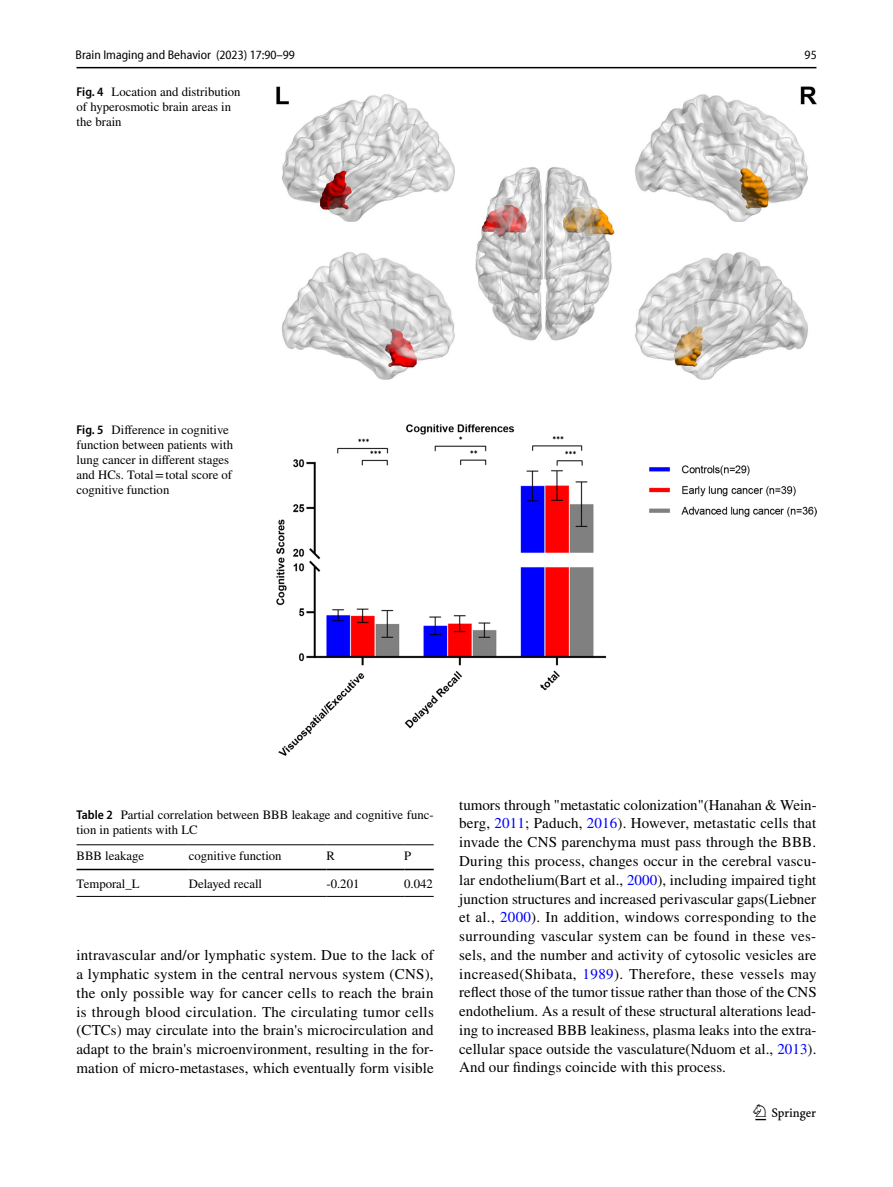
<style>
.page{position:relative;width:893px;height:1187px;background:#fff}
.page>*{position:absolute;margin:0;border:0;box-sizing:border-box;transform-origin:0 0}
.t1{font:22.5px "Springnew Regular 3";color:#000}
.t2{font:15px/18.8px "STIX";letter-spacing:.005em;color:#000;text-align:justify}
.t3{font:12.75px/15px "STIX";color:#000}
.t4{font:semi-condensed 12.75px "Myriad Pro Unic";color:#000}
.s1{font-family:"Myriad Pro";font-weight:600;font-stretch:semi-condensed}
.s2{color:#00f}
</style>
<div class="page">
<hr style="left:77px;top:67px;width:739px;height:1px;background:#000">
<img style="left:276px;top:87px;width:540px;height:292px">
<img style="left:276px;top:424px;width:540px;height:331px">
<hr style="left:77px;top:844px;width:112px;height:1px;background:#000">
<hr style="left:77px;top:868px;width:112px;height:2px;background:#000">
<hr style="left:189px;top:844px;width:137px;height:1px;background:#000">
<hr style="left:189px;top:868px;width:137px;height:2px;background:#000">
<hr style="left:326px;top:844px;width:78px;height:1px;background:#000">
<hr style="left:326px;top:868px;width:78px;height:2px;background:#000">
<hr style="left:404px;top:844px;width:30px;height:1px;background:#000">
<hr style="left:404px;top:868px;width:30px;height:2px;background:#000">
<hr style="left:77px;top:895px;width:112px;height:1px;background:#000">
<hr style="left:189px;top:895px;width:137px;height:1px;background:#000">
<hr style="left:326px;top:895px;width:78px;height:1px;background:#000">
<hr style="left:404px;top:895px;width:30px;height:1px;background:#000">
<p class="t4" style="left:76px;top:50px;width:221px">Brain Imaging and Behavior (2023) 17:90–99</p>
<p class="t4" style="left:805px;top:50px;width:14px">95</p>
<p class="t3" style="left:77px;top:85px;width:166px"><span class="s1">Fig. 4</span> Location and distribution of hyperosmotic brain areas in the brain</p>
<p class="t3" style="left:77px;top:423px;width:158px"><span class="s1">Fig. 5</span> Difference in cognitive function between patients with lung cancer in different stages and HCs. Total=total score of cognitive function</p>
<p class="t3" style="left:77px;top:808px;width:359px"><span class="s1">Table 2</span> Partial correlation between BBB leakage and cognitive func&shy;tion in patients with LC</p>
<p class="t3" style="left:77px;top:848px;width:69px">BBB leakage</p>
<p class="t3" style="left:189px;top:848px;width:94px">cognitive function</p>
<p class="t3" style="left:326px;top:848px;width:10px">R</p>
<p class="t3" style="left:404px;top:848px;width:9px">P</p>
<p class="t3" style="left:77px;top:876px;width:65px">Temporal_L</p>
<p class="t3" style="left:189px;top:876px;width:75px">Delayed recall</p>
<p class="t3" style="left:326px;top:876px;width:34px">-0.201</p>
<p class="t3" style="left:404px;top:876px;width:30px">0.042</p>
<p class="t2" style="left:77px;top:946px;width:359px">intravascular and/or lymphatic system. Due to the lack of a lymphatic system in the central nervous system (CNS), the only possible way for cancer cells to reach the brain is through blood circulation. The circulating tumor cells (CTCs) may circulate into the brain's microcirculation and adapt to the brain's microenvironment, resulting in the for&shy;mation of micro-metastases, which eventually form visible</p>
<p class="t2" style="left:459px;top:796px;width:359px">tumors through "metastatic colonization"(Hanahan &amp; Wein&shy;berg, <span class="s2">2011</span>; Paduch, <span class="s2">2016</span>). However, metastatic cells that invade the CNS parenchyma must pass through the BBB.<br>During this process, changes occur in the cerebral vascu&shy;lar endothelium(Bart et al., <span class="s2">2000</span>), including impaired tight junction structures and increased perivascular gaps(Liebner et al., <span class="s2">2000</span>). In addition, windows corresponding to the surrounding vascular system can be found in these ves&shy;sels, and the number and activity of cytosolic vesicles are increased(Shibata, <span class="s2">1989</span>). Therefore, these vessels may reflect those of the tumor tissue rather than those of the CNS endothelium. As a result of these structural alterations lead&shy;ing to increased BBB leakiness, plasma leaks into the extra&shy;cellular space outside the vasculature(Nduom et al., <span class="s2">2013</span>).<br>And our findings coincide with this process.</p>
<h1 class="t1" style="left:755px;top:1104px;width:62px">1 3</h1>
</div>
